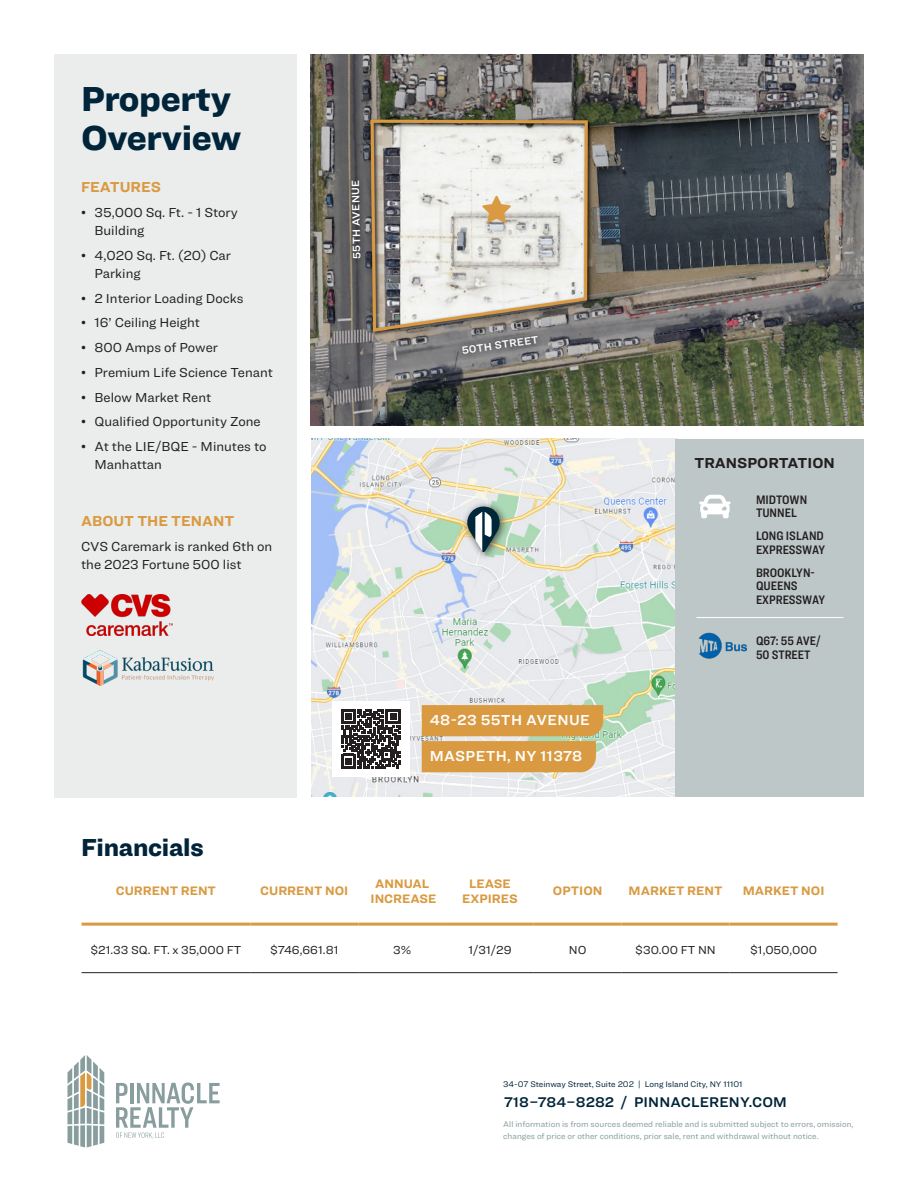
<style>
.page{position:relative;width:918px;height:1188px;background:#fff}
.page>*{position:absolute;margin:0;border:0;box-sizing:border-box;transform-origin:0 0}
.t1{font:900 36px/39px "Ringside";letter-spacing:-.01em;color:#002439}
.t2{font:900 25.5px "Ringside";letter-spacing:-.01em;color:#002439}
.t3{font:600 15px "Ringside";letter-spacing:.025em;color:#fff}
.Features__Heading{font:700 15px "Ringside";color:#d99a41}
.t4{font:700 15px "Ringside";color:#231f20}
.t5{font:600 14.55px "Ringside";letter-spacing:.01em;color:#002439}
.Features__Bullet_Points{font:13.5px/18px "Ringside";color:#231f20}
.Features__Transportation{font:600 12.75px/13.5px "Ringside Condensed";color:#231f20}
.t6{font:700 12.75px/15.3px "Ringside";color:#d99a41;text-align:center}
.t7{font:12px "Ringside";color:#231f20}
.Features__Photo_Captions{font:600 10.8px "Ringside";color:#fff}
.t8{font:8.4px/11.2px "Ringside";color:#889d9e}
.t9{font:8.4px "Ringside";color:#002439}
</style>
<div class="page">
<svg style="left:116px;top:1083px;width:104px;height:56px"></svg>
<svg style="left:68px;top:1055px;width:36px;height:92px"></svg>
<img style="left:310px;top:54px;width:554px;height:371px">
<svg style="left:482px;top:196px;width:29px;height:27px"></svg>
<div style="left:456px;top:330px;width:87px;height:30px;background:#231f20;opacity:.75"></div>
<div style="left:345px;top:175px;width:21px;height:90px;background:#231f20;opacity:.75"></div>
<div style="left:54px;top:54px;width:243px;height:743px;background:#eaedec"></div>
<img style="left:311px;top:439px;width:364px;height:357px">
<div style="left:461px;top:501px;width:48px;height:61px;background:#231f20;opacity:.75"></div>
<svg style="left:467px;top:507px;width:33px;height:45px"></svg>
<div style="left:675px;top:439px;width:189px;height:357px;background:#bec7c7"></div>
<img style="left:698px;top:632px;width:49px;height:26px">
<svg style="left:699px;top:495px;width:32px;height:23px"></svg>
<hr style="left:696px;top:617px;width:147px;height:1px;background:#fff">
<svg style="left:422px;top:705px;width:181px;height:67px;background:#d8a04f"></svg>
<div style="left:332px;top:701px;width:77px;height:75px;background:#fff"></div>
<svg style="left:341px;top:709px;width:59px;height:59px"></svg>
<hr style="left:82px;top:923px;width:168px;height:3px;background:#d99a41">
<hr style="left:250px;top:923px;width:108px;height:3px;background:#d99a41">
<hr style="left:358px;top:923px;width:88px;height:3px;background:#d99a41">
<hr style="left:446px;top:923px;width:88px;height:3px;background:#d99a41">
<hr style="left:534px;top:923px;width:88px;height:3px;background:#d99a41">
<hr style="left:622px;top:923px;width:108px;height:3px;background:#d99a41">
<hr style="left:730px;top:923px;width:108px;height:3px;background:#d99a41">
<hr style="left:82px;top:972px;width:168px;height:1px;background:#231f20">
<hr style="left:250px;top:972px;width:108px;height:1px;background:#231f20">
<hr style="left:358px;top:972px;width:88px;height:1px;background:#231f20">
<hr style="left:446px;top:972px;width:88px;height:1px;background:#231f20">
<hr style="left:534px;top:972px;width:88px;height:1px;background:#231f20">
<hr style="left:622px;top:972px;width:108px;height:1px;background:#231f20">
<hr style="left:730px;top:972px;width:108px;height:1px;background:#231f20">
<img style="left:82px;top:650px;width:132px;height:36px">
<img style="left:81px;top:594px;width:91px;height:42px">
<p class="t1" style="left:81px;top:78px;width:162px">Property<br>Overview</p>
<p class="Features__Heading" style="left:81px;top:176px;width:81px">FEATURES</p>
<p class="Features__Bullet_Points" style="left:94px;top:203px;width:145px;text-indent:-14px">• 35,000 Sq. Ft. - 1 Story<br>Building</p>
<p class="Features__Bullet_Points" style="left:94px;top:246px;width:138px;text-indent:-14px">• 4,020 Sq. Ft. (20) Car<br>Parking</p>
<p class="Features__Bullet_Points" style="left:81px;top:289px;width:164px">• 2 Interior Loading Docks</p>
<p class="Features__Bullet_Points" style="left:81px;top:313px;width:121px">• 16’ Ceiling Height</p>
<p class="Features__Bullet_Points" style="left:81px;top:338px;width:139px">• 800 Amps of Power</p>
<p class="Features__Bullet_Points" style="left:81px;top:363px;width:194px">• Premium Life Science Tenant</p>
<p class="Features__Bullet_Points" style="left:81px;top:388px;width:132px">• Below Market Rent</p>
<p class="Features__Bullet_Points" style="left:81px;top:412px;width:181px">• Qualified Opportunity Zone</p>
<p class="Features__Bullet_Points" style="left:94px;top:437px;width:174px;text-indent:-14px">• At the LIE/BQE - Minutes to<br>Manhattan</p>
<p class="Features__Heading" style="left:81px;top:510px;width:155px">ABOUT THE TENANT</p>
<p class="Features__Bullet_Points" style="left:81px;top:537px;width:193px">CVS Caremark is ranked 6th on the 2023 Fortune 500 list</p>
<p class="t2" style="left:81px;top:828px;width:124px">Financials</p>
<p class="Features__Photo_Captions" style="left:349px;top:259px;width:80px;rotate:-91deg">55TH AVENUE</p>
<p class="Features__Photo_Captions" style="left:461px;top:343px;width:79px;rotate:-8deg">50TH STREET</p>
<p class="t3" style="left:430px;top:709px;width:161px">48-23 55TH AVENUE</p>
<p class="t3" style="left:430px;top:745px;width:154px">MASPETH, NY 11378</p>
<p class="t4" style="left:694px;top:452px;width:142px">TRANSPORTATION</p>
<p class="Features__Transportation" style="left:756px;top:493px;width:53px">MIDTOWN<br>TUNNEL</p>
<p class="Features__Transportation" style="left:756px;top:529px;width:71px">LONG ISLAND<br>EXPRESSWAY</p>
<p class="Features__Transportation" style="left:756px;top:565px;width:71px">BROOKLYN-<br>QUEENS<br>EXPRESSWAY</p>
<p class="Features__Transportation" style="left:756px;top:634px;width:66px">Q67: 55 AVE/<br>50 STREET</p>
<p class="t6" style="left:116px;top:883px;width:102px">CURRENT RENT</p>
<p class="t6" style="left:260px;top:883px;width:90px">CURRENT NOI</p>
<p class="t6" style="left:371px;top:875px;width:67px">ANNUAL<br>INCREASE</p>
<p class="t6" style="left:462px;top:875px;width:57px">LEASE<br>EXPIRES</p>
<p class="t6" style="left:553px;top:883px;width:51px">OPTION</p>
<p class="t6" style="left:629px;top:883px;width:95px">MARKET RENT</p>
<p class="t6" style="left:743px;top:883px;width:83px">MARKET NOI</p>
<p class="t7" style="left:90px;top:941px;width:153px">$21.33 SQ. FT. x 35,000 FT</p>
<p class="t7" style="left:270px;top:941px;width:70px">$746,661.81</p>
<p class="t7" style="left:393px;top:941px;width:20px">3%</p>
<p class="t7" style="left:468px;top:941px;width:45px">1/31/29</p>
<p class="t7" style="left:569px;top:941px;width:19px">NO</p>
<p class="t7" style="left:635px;top:941px;width:82px">$30.00 FT NN</p>
<p class="t7" style="left:750px;top:941px;width:68px">$1,050,000</p>
<p class="t9" style="left:503px;top:1078px;width:241px">34-07 Steinway Street, Suite 202 | Long Island City, NY 11101</p>
<p class="t5" style="left:504px;top:1091px;width:284px">718–784–8282 / PINNACLERENY.COM</p>
<p class="t8" style="left:503px;top:1119px;width:352px">All information is from sources deemed reliable and is submitted subject to errors, omission, changes of price or other conditions, prior sale, rent and withdrawal without notice.</p>
</div>
